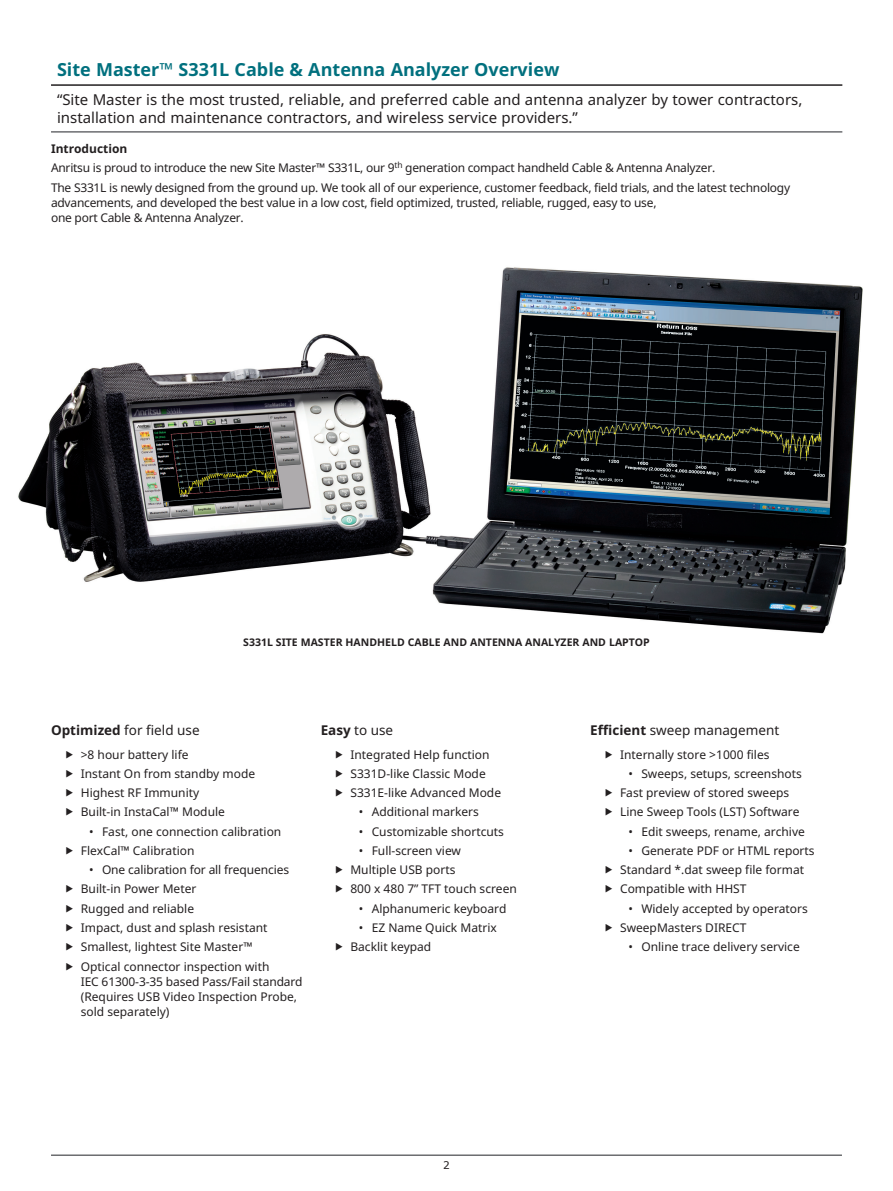
<style>
.page{position:relative;width:893px;height:1191px;background:#fff}
.page>*{position:absolute;margin:0;border:0;box-sizing:border-box;transform-origin:0 0}
.Masthead{font:700 18px "Noto Sans";color:#01707e}
.Table_1st_level_head{font:15px/18px "Noto Sans";color:#231f20}
.Verdana_Bold_9_pt_He{font:13.5px "Noto Sans";color:#231f20}
.Body_text{font:12px/15px "Noto Sans";color:#231f20}
.Body_text-2{font:12px/15px "Noto Sans";letter-spacing:-.02em;color:#231f20}
.Heading_1_Verdana_Bo{font:700 12px "Noto Sans";color:#231f20}
.Caption_Regular_Verd{font:700 10.5px "Noto Sans";color:#231f20}
.folio{font:10.5px "Verdana";color:#231f20}
.s1{font-weight:700}
</style>
<div class="page">
<hr style="left:51px;top:1154px;width:791px;height:2px;background:#6c6d70">
<hr style="left:51px;top:84px;width:791px;height:2px;background:#231f20">
<hr style="left:51px;top:131px;width:791px;height:2px;background:#6c6d70">
<img style="left:18px;top:267px;width:845px;height:367px">
<p class="Masthead" style="left:57px;top:56px;width:504px">Site Master™ S331L Cable &amp; Antenna Analyzer Overview</p>
<p class="Table_1st_level_head" style="left:57px;top:91px;width:747px">“Site Master is the most trusted, reliable, and preferred cable and antenna analyzer by tower contractors, installation and maintenance contractors, and wireless service providers.”</p>
<p class="Heading_1_Verdana_Bo" style="left:51px;top:140px;width:78px">Introduction</p>
<p class="Body_text-2" style="left:51px;top:160px;width:666px">Anritsu is proud to introduce the new Site Master™ S331L, our 9<sup>th</sup> generation compact handheld Cable &amp; Antenna Analyzer.</p>
<p class="Body_text-2" style="left:51px;top:179px;width:741px">The S331L is newly designed from the ground up. We took all of our experience, customer feedback, field trials, and the latest technology advancements, and developed the best value in a low cost, field optimized, trusted, reliable, rugged, easy to use,<br>one port Cable &amp; Antenna Analyzer.</p>
<p class="Caption_Regular_Verd" style="left:243px;top:635px;width:408px">S331L SITE MASTER HANDHELD CABLE AND ANTENNA ANALYZER AND LAPTOP</p>
<p class="Verdana_Bold_9_pt_He" style="left:51px;top:721px;width:150px"><span class="s1">Optimized</span> for field use</p>
<p class="Body_text" style="left:81px;top:746px;width:109px">&gt;8 hour battery life</p>
<p class="Body_text" style="left:81px;top:765px;width:176px">Instant On from standby mode</p>
<p class="Body_text" style="left:81px;top:785px;width:120px">Highest RF Immunity</p>
<p class="Body_text" style="left:81px;top:804px;width:146px">Built-in InstaCal™ Module</p>
<p class="Body_text" style="left:89px;top:823px;width:194px">• Fast, one connection calibration</p>
<p class="Body_text" style="left:81px;top:843px;width:115px">FlexCal™ Calibration</p>
<p class="Body_text" style="left:89px;top:862px;width:201px">• One calibration for all frequencies</p>
<p class="Body_text" style="left:81px;top:881px;width:117px">Built-in Power Meter</p>
<p class="Body_text" style="left:81px;top:900px;width:115px">Rugged and reliable</p>
<p class="Body_text" style="left:81px;top:920px;width:188px">Impact, dust and splash resistant</p>
<p class="Body_text" style="left:81px;top:939px;width:173px">Smallest, lightest Site Master™</p>
<p class="Body_text" style="left:81px;top:958px;width:223px">Optical connector inspection with<br>IEC 61300-3-35 based Pass/Fail standard (Requires USB Video Inspection Probe, sold separately)</p>
<p class="Verdana_Bold_9_pt_He" style="left:321px;top:721px;width:74px"><span class="s1">Easy</span> to use</p>
<p class="Body_text" style="left:350px;top:746px;width:141px">Integrated Help function</p>
<p class="Body_text" style="left:350px;top:765px;width:137px">S331D-like Classic Mode</p>
<p class="Body_text" style="left:350px;top:785px;width:152px">S331E-like Advanced Mode</p>
<p class="Body_text" style="left:359px;top:804px;width:122px">• Additional markers</p>
<p class="Body_text" style="left:359px;top:823px;width:147px">• Customizable shortcuts</p>
<p class="Body_text" style="left:359px;top:843px;width:104px">• Full-screen view</p>
<p class="Body_text" style="left:350px;top:862px;width:107px">Multiple USB ports</p>
<p class="Body_text" style="left:350px;top:881px;width:168px">800 x 480 7” TFT touch screen</p>
<p class="Body_text" style="left:359px;top:900px;width:149px">• Alphanumeric keyboard</p>
<p class="Body_text" style="left:359px;top:920px;width:139px">• EZ Name Quick Matrix</p>
<p class="Body_text" style="left:350px;top:939px;width:82px">Backlit keypad</p>
<p class="folio" style="left:443px;top:1158px;width:8px">2</p>
<p class="Verdana_Bold_9_pt_He" style="left:590px;top:721px;width:190px"><span class="s1">Efficient</span> sweep management</p>
<p class="Body_text" style="left:620px;top:746px;width:151px">Internally store &gt;1000 files</p>
<p class="Body_text" style="left:629px;top:765px;width:175px">• Sweeps, setups, screenshots</p>
<p class="Body_text" style="left:620px;top:785px;width:171px">Fast preview of stored sweeps</p>
<p class="Body_text" style="left:620px;top:804px;width:181px">Line Sweep Tools (LST) Software</p>
<p class="Body_text" style="left:629px;top:823px;width:178px">• Edit sweeps, rename, archive</p>
<p class="Body_text" style="left:629px;top:843px;width:188px">• Generate PDF or HTML reports</p>
<p class="Body_text" style="left:620px;top:862px;width:185px">Standard *.dat sweep file format</p>
<p class="Body_text" style="left:620px;top:881px;width:128px">Compatible with HHST</p>
<p class="Body_text" style="left:629px;top:900px;width:181px">• Widely accepted by operators</p>
<p class="Body_text" style="left:620px;top:920px;width:128px">SweepMasters DIRECT</p>
<p class="Body_text" style="left:629px;top:939px;width:173px">• Online trace delivery service</p>
</div>
